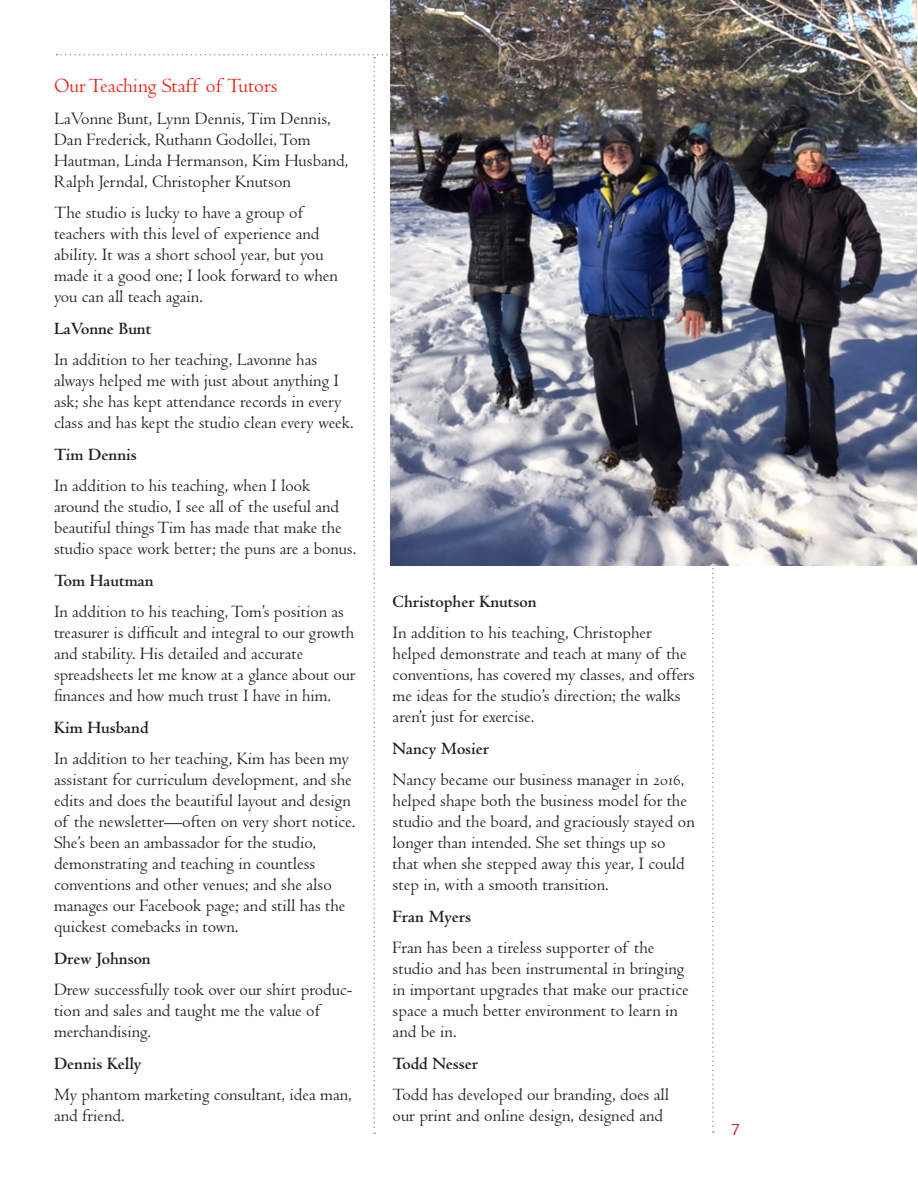
<style>
.page{position:relative;width:918px;height:1188px;background:#fff}
.page>*{position:absolute;margin:0;border:0;box-sizing:border-box;transform-origin:0 0}
.t1{font:21px "Centaur";color:#e72419}
.t2{font:18px/21px "Centaur";color:#231f20}
.t3{font:700 18px "Centaur";color:#231f20}
.t4{font:300 18px "Bell Gothic";color:#d1232a}
.s1{font-family:"Centaur MT SC"}
</style>
<div class="page">
<img style="left:391px;top:0;width:525px;height:565px">
<p class="t1" style="left:54px;top:75px;width:225px">Our Teaching Staff of Tutors</p>
<p class="t2" style="left:54px;top:108px;width:296px">LaVonne Bunt, Lynn Dennis, Tim Dennis, Dan Frederick, Ruthann Godollei, Tom Hautman, Linda Hermanson, Kim Husband, Ralph Jerndal, Christopher Knutson</p>
<p class="t2" style="left:54px;top:203px;width:285px">The studio is lucky to have a group of teachers with this level of experience and ability. It was a short school year, but you made it a good one; I look forward to when you can all teach again.</p>
<p class="t3" style="left:54px;top:319px;width:99px">LaVonne Bunt</p>
<p class="t2" style="left:54px;top:350px;width:301px">In addition to her teaching, Lavonne has always helped me with just about anything I ask; she has kept attendance records in every class and has kept the studio clean every week.</p>
<p class="t3" style="left:54px;top:445px;width:84px">Tim Dennis</p>
<p class="t2" style="left:54px;top:476px;width:304px">In addition to his teaching, when I look around the studio, I see all of the useful and beautiful things Tim has made that make the studio space work better; the puns are a bonus.</p>
<p class="t3" style="left:54px;top:571px;width:101px">Tom Hautman</p>
<p class="t2" style="left:54px;top:602px;width:303px">In addition to his teaching, Tom’s position as treasurer is difficult and integral to our growth and stability. His detailed and accurate spreadsheets let me know at a glance about our finances and how much trust I have in him.</p>
<p class="t3" style="left:54px;top:718px;width:96px">Kim Husband</p>
<p class="t2" style="left:54px;top:749px;width:303px">In addition to her teaching, Kim has been my assistant for curriculum development, and she edits and does the beautiful layout and design of the newsletter—often on very short notice.<br>She’s been an ambassador for the studio, demonstrating and teaching in countless conventions and other venues; and she also manages our Facebook page; and still has the quickest comebacks in town.</p>
<p class="t3" style="left:54px;top:949px;width:98px">Drew Johnson</p>
<p class="t2" style="left:54px;top:980px;width:300px">Drew successfully took over our shirt produc&shy;tion and sales and taught me the value of merchandising.</p>
<p class="t3" style="left:54px;top:1054px;width:89px">Dennis Kelly</p>
<p class="t2" style="left:54px;top:1085px;width:299px">My phantom marketing consultant, idea man, and friend.</p>
<p class="t3" style="left:393px;top:592px;width:146px">Christopher Knutson</p>
<p class="t2" style="left:393px;top:623px;width:304px">In addition to his teaching, Christopher helped demonstrate and teach at many of the conventions, has covered my classes, and offers me ideas for the studio’s direction; the walks aren’t just for exercise.</p>
<p class="t3" style="left:393px;top:739px;width:98px">Nancy Mosier</p>
<p class="t2" style="left:393px;top:770px;width:304px">Nancy became our business manager in <span class="s1">2016</span>, helped shape both the business model for the studio and the board, and graciously stayed on longer than intended. She set things up so that when she stepped away this year, I could step in, with a smooth transition.</p>
<p class="t3" style="left:393px;top:907px;width:80px">Fran Myers</p>
<p class="t2" style="left:393px;top:938px;width:298px">Fran has been a tireless supporter of the studio and has been instrumental in bringing in important upgrades that make our practice space a much better environment to learn in and be in.</p>
<p class="t3" style="left:393px;top:1054px;width:87px">Todd Nesser</p>
<p class="t2" style="left:393px;top:1085px;width:278px">Todd has developed our branding, does all our print and online design, designed and</p>
<p class="t4" style="left:731px;top:1119px;width:12px">7</p>
</div>
